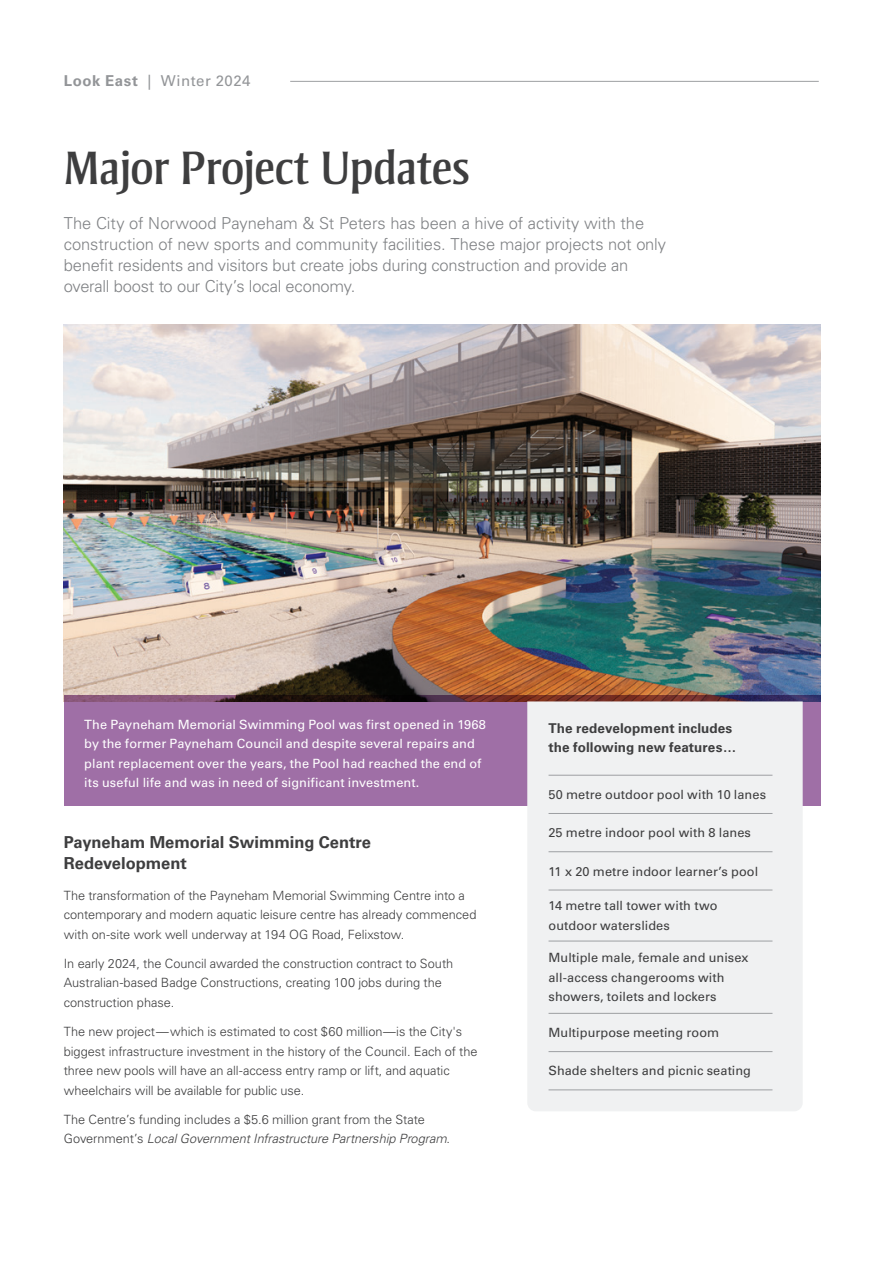
<style>
.page{position:relative;width:893px;height:1263px;background:#fff}
.page>*{position:absolute;margin:0;border:0;box-sizing:border-box;transform-origin:0 0}
.Heading{font:48px "Strayhorn MT Pro";letter-spacing:-.02em;color:#3e3e3f}
.Opening_Para{font:300 16.5px/21px "Univers LT Pro 45";letter-spacing:-.01em;color:#808285}
.Sub_Heading__H3{font:700 16.5px/21px "Univers LT Pro 65";color:#3e3e3f}
.t1{font:15px "Univers LT Pro 55 Roman";letter-spacing:.03em;color:#939598}
.Second_Subheading{font:700 13.5px/19.5px "Univers LT Pro 65";letter-spacing:.005em;color:#3e3e3f}
.Body_Copy{font:300 12.75px/19.5px "Univers LT Pro 45";letter-spacing:-.005em;color:#3e3e3f}
.Body_Copy-2{font:12.75px/19.5px "Univers LT Pro 55 Roman";letter-spacing:.005em;color:#3e3e3f}
.Body_Copy-3{font:12.75px/19.5px "Univers LT Pro 55 Roman";letter-spacing:.005em;color:#fff}
.s1{font-family:"Univers LT Pro 65";font-weight:700}
.s2{font-style:italic}
</style>
<div class="page">
<hr style="left:290px;top:81px;width:529px;height:1px;background:#9d9fa2">
<img style="left:64px;top:324px;width:757px;height:371px">
<div style="left:64px;top:695px;width:757px;height:110px;background:#9f6fa6"></div>
<div style="left:527px;top:701px;width:276px;height:410px;background:#f0f1f2"></div>
<hr style="left:549px;top:775px;width:223px;height:1px;background:#9d9fa2">
<hr style="left:549px;top:813px;width:223px;height:1px;background:#9d9fa2">
<hr style="left:549px;top:851px;width:223px;height:1px;background:#9d9fa2">
<hr style="left:549px;top:890px;width:223px;height:1px;background:#9d9fa2">
<hr style="left:549px;top:941px;width:223px;height:1px;background:#9d9fa2">
<hr style="left:549px;top:1013px;width:223px;height:1px;background:#9d9fa2">
<hr style="left:549px;top:1051px;width:223px;height:1px;background:#9d9fa2">
<hr style="left:549px;top:1089px;width:223px;height:1px;background:#9d9fa2">
<p class="t1" style="left:64px;top:70px;width:188px"><span class="s1">Look East</span> | Winter 2024</p>
<p class="Heading" style="left:63px;top:139px;width:408px">Major Project Updates</p>
<p class="Opening_Para" style="left:64px;top:212px;width:604px">The City of Norwood Payneham &amp; St Peters has been a hive of activity with the construction of new sports and community facilities. These major projects not only benefit residents and visitors but create jobs during construction and provide an overall boost to our City’s local economy.</p>
<p class="Body_Copy-3" style="left:84px;top:714px;width:403px">The Payneham Memorial Swimming Pool was first opened in 1968 by the former Payneham Council and despite several repairs and plant replacement over the years, the Pool had reached the end of its useful life and was in need of significant investment.</p>
<p class="Sub_Heading__H3" style="left:64px;top:830px;width:309px">Payneham Memorial Swimming Centre<br>Redevelopment</p>
<p class="Body_Copy" style="left:64px;top:885px;width:414px">The transformation of the Payneham Memorial Swimming Centre into a contemporary and modern aquatic leisure centre has already commenced with on-site work well underway at 194 OG Road, Felixstow.</p>
<p class="Body_Copy" style="left:64px;top:953px;width:391px">In early 2024, the Council awarded the construction contract to South<br>Australian-based Badge Constructions, creating 100 jobs during the construction phase.</p>
<p class="Body_Copy" style="left:64px;top:1021px;width:415px">The new project—which is estimated to cost $60 million—is the City's biggest infrastructure investment in the history of the Council. Each of the three new pools will have an all-access entry ramp or lift, and aquatic wheelchairs will be available for public use.</p>
<p class="Body_Copy" style="left:64px;top:1109px;width:388px">The Centre’s funding includes a $5.6 million grant from the State<br>Government’s <span class="s2">Local Government Infrastructure Partnership Program</span>.</p>
<p class="Second_Subheading" style="left:549px;top:717px;width:189px">The redevelopment includes the following new features...</p>
<p class="Body_Copy-2" style="left:549px;top:784px;width:219px">50 metre outdoor pool with 10 lanes</p>
<p class="Body_Copy-2" style="left:549px;top:822px;width:204px">25 metre indoor pool with 8 lanes</p>
<p class="Body_Copy-2" style="left:549px;top:861px;width:211px">11 x 20 metre indoor learner’s pool</p>
<p class="Body_Copy-2" style="left:549px;top:895px;width:170px">14 metre tall tower with two outdoor waterslides</p>
<p class="Body_Copy-2" style="left:549px;top:947px;width:201px">Multiple male, female and unisex all-access changerooms with showers, toilets and lockers</p>
<p class="Body_Copy-2" style="left:549px;top:1022px;width:172px">Multipurpose meeting room</p>
<p class="Body_Copy-2" style="left:549px;top:1060px;width:204px">Shade shelters and picnic seating</p>
</div>
